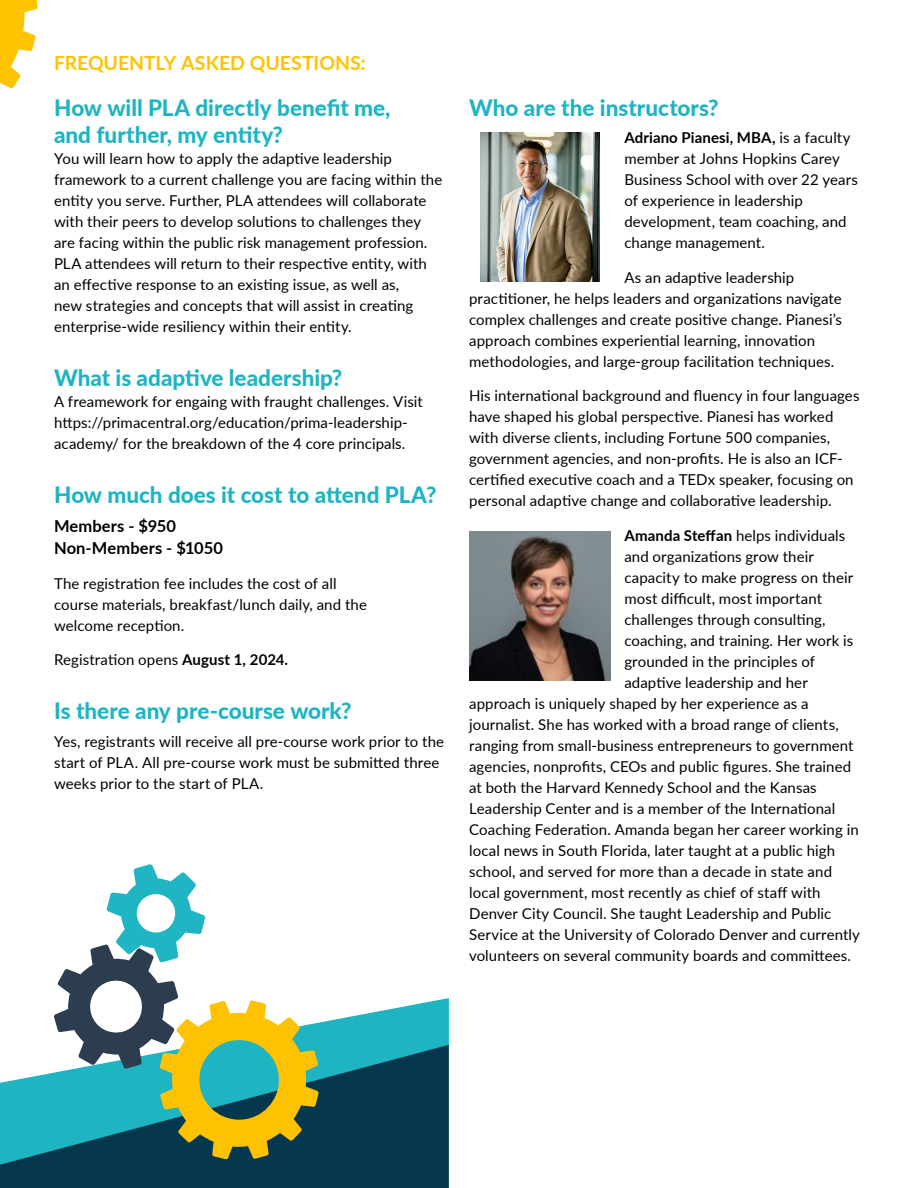
<style>
.page{position:relative;width:918px;height:1188px;background:#fff}
.page>*{position:absolute;margin:0;border:0;box-sizing:border-box;transform-origin:0 0}
.t1{font:800 22.5px/27px "Lato";color:#1eb4c2}
.t2{font:700 19.5px "Lato";color:#ffc300}
.t3{font:700 16.5px/22.5px "Lato";letter-spacing:.005em;color:#000}
.t4{font:15px/21px "Lato";letter-spacing:.005em;color:#000}
.s1{font-weight:700}
</style>
<div class="page">
<svg style="left:0;top:0;width:38px;height:89px"></svg>
<img style="left:480px;top:132px;width:120px;height:149px">
<img style="left:469px;top:532px;width:142px;height:148px">
<svg style="left:319px;top:998px;width:130px;height:47px;fill:#1eb4c2"></svg>
<svg style="left:0;top:1045px;width:449px;height:143px;fill:#05384f"></svg>
<svg style="left:54px;top:864px;width:265px;height:296px"></svg>
<h2 class="t2" style="left:54px;top:48px;width:313px">FREQUENTLY ASKED QUESTIONS:</h2>
<h1 class="t1" style="left:54px;top:93px;width:338px">How will PLA directly benefit me, and further, my entity?</h1>
<p class="t4" style="left:54px;top:147px;width:390px">You will learn how to apply the adaptive leadership framework to a current challenge you are facing within the entity you serve. Further, PLA attendees will collaborate with their peers to develop solutions to challenges they are facing within the public risk management profession.<br>PLA attendees will return to their respective entity, with an effective response to an existing issue, as well as,<br>new strategies and concepts that will assist in creating enterprise-wide resiliency within their entity.</p>
<h1 class="t1" style="left:54px;top:363px;width:290px">What is adaptive leadership?</h1>
<p class="t4" style="left:54px;top:390px;width:370px">A freamework for engaing with fraught challenges. Visit https://primacentral.org/education/prima-leadership&shy;academy/ for the breakdown of the 4 core principals.</p>
<h1 class="t1" style="left:54px;top:480px;width:384px">How much does it cost to attend PLA?</h1>
<p class="t3" style="left:54px;top:514px;width:171px">Members - $950<br>Non-Members - $1050</p>
<p class="t4" style="left:54px;top:572px;width:314px">The registration fee includes the cost of all course materials, breakfast/lunch daily, and the welcome reception.</p>
<p class="t4" style="left:54px;top:649px;width:236px">Registration opens <span class="s1">August 1, 2024.</span></p>
<h1 class="t1" style="left:54px;top:697px;width:299px">Is there any pre-course work?</h1>
<p class="t4" style="left:54px;top:731px;width:392px">Yes, registrants will receive all pre-course work prior to the start of PLA. All pre-course work must be submitted three weeks prior to the start of PLA.</p>
<h1 class="t1" style="left:469px;top:93px;width:251px">Who are the instructors?</h1>
<p class="t4" style="left:624px;top:127px;width:235px"><span class="s1">Adriano Pianesi, MBA,</span> is a faculty member at Johns Hopkins Carey<br>Business School with over 22 years of experience in leadership development, team coaching, and change management.</p>
<p class="t4" style="left:469px;top:266px;width:374px;text-indent:155px">As an adaptive leadership practitioner, he helps leaders and organizations navigate complex challenges and create positive change. Pianesi’s approach combines experiential learning, innovation methodologies, and large-group facilitation techniques.</p>
<p class="t4" style="left:469px;top:385px;width:392px">His international background and fluency in four languages have shaped his global perspective. Pianesi has worked with diverse clients, including Fortune 500 companies, government agencies, and non-profits. He is also an ICF&shy;certified executive coach and a TEDx speaker, focusing on personal adaptive change and collaborative leadership.</p>
<p class="t4" style="left:624px;top:524px;width:222px"><span class="s1">Amanda Steffan</span> helps individuals</p>
<p class="t4" style="left:624px;top:545px;width:191px">and organizations grow their</p>
<p class="t4" style="left:624px;top:566px;width:230px">capacity to make progress on their</p>
<p class="t4" style="left:624px;top:587px;width:199px">most difficult, most important</p>
<p class="t4" style="left:624px;top:608px;width:203px">challenges through consulting,</p>
<p class="t4" style="left:624px;top:629px;width:231px">coaching, and training. Her work is</p>
<p class="t4" style="left:624px;top:650px;width:192px">grounded in the principles of</p>
<p class="t4" style="left:624px;top:671px;width:185px">adaptive leadership and her</p>
<p class="t4" style="left:469px;top:692px;width:341px">approach is uniquely shaped by her experience as a</p>
<p class="t4" style="left:469px;top:713px;width:371px">journalist. She has worked with a broad range of clients,</p>
<p class="t4" style="left:469px;top:734px;width:386px">ranging from small-business entrepreneurs to government</p>
<p class="t4" style="left:469px;top:755px;width:384px">agencies, nonprofits, CEOs and public figures. She trained</p>
<p class="t4" style="left:469px;top:776px;width:349px">at both the Harvard Kennedy School and the Kansas</p>
<p class="t4" style="left:469px;top:797px;width:368px">Leadership Center and is a member of the International</p>
<p class="t4" style="left:469px;top:818px;width:391px">Coaching Federation. Amanda began her career working in</p>
<p class="t4" style="left:469px;top:839px;width:368px">local news in South Florida, later taught at a public high</p>
<p class="t4" style="left:469px;top:860px;width:364px">school, and served for more than a decade in state and</p>
<p class="t4" style="left:469px;top:881px;width:353px">local government, most recently as chief of staff with</p>
<p class="t4" style="left:469px;top:902px;width:364px">Denver City Council. She taught Leadership and Public</p>
<p class="t4" style="left:469px;top:923px;width:392px">Service at the University of Colorado Denver and currently</p>
<p class="t4" style="left:469px;top:944px;width:384px">volunteers on several community boards and committees.</p>
</div>
